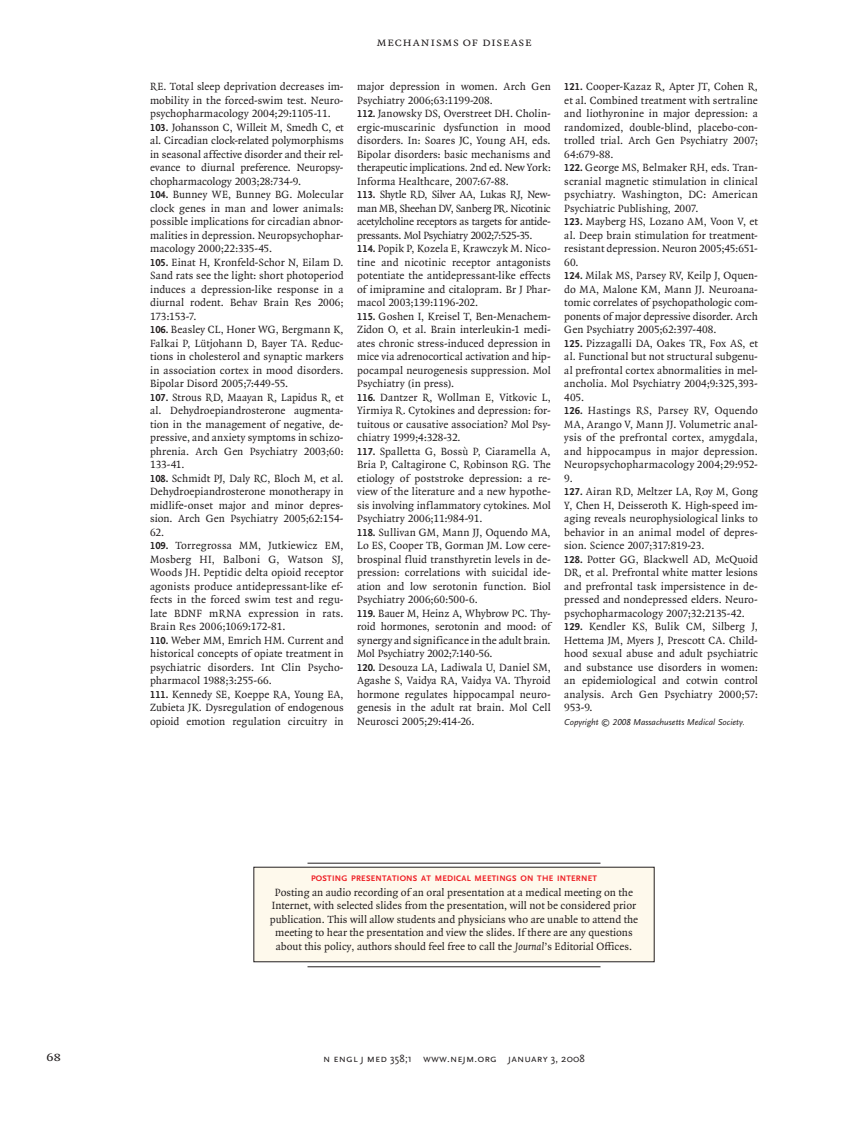
<style>
.page{position:relative;width:851px;height:1134px;background:#fff}
.page>*{position:absolute;margin:0;border:0;box-sizing:border-box;transform-origin:0 0}
.t1{font:14.25px "OTNEJM Quadraat Cap";color:#231f20}
.t2{font:12.75px "OTNEJM Quadraat Small Cap";letter-spacing:.04em;color:#231f20}
.t3{font:11.25px/13.5px "OTNEJM Quadraat";letter-spacing:.005em;color:#231f20}
.t4{font:10.8px "OTNEJM Scala Sans LF Cap";letter-spacing:.01em;color:#231f20}
.t5{font:700 10.5px "OTNEJM Scala Sans LF";color:#231f20}
.t6{font:italic 9px "OTNEJM Scala Sans LF";color:#231f20}
.t7{font:700 8.4px "OTNEJM Scala Sans LF Cap";letter-spacing:.03em;color:#ee1d23}
.s1{font-family:"OTNEJM Scala Sans LF";font-weight:700;font-size:10.5px}
.s2{font-style:italic}
.s3{font-family:"OTNEJM Scala Sans OSF"}
</style>
<div class="page">
<div style="left:254px;top:867px;width:400px;height:95px;background:#fef9ec"></div>
<hr style="left:307px;top:863px;width:293px;height:1px;background:#231f20">
<hr style="left:307px;top:967px;width:293px;height:1px;background:#231f20">
<p class="t2" style="left:376px;top:35px;width:157px">mechanisms of disease</p>
<p class="t3" style="left:150px;top:80px;width:195px">RE. Total sleep deprivation decreases im&shy;mobility in the forced-swim test. Neuro&shy;psychopharmacology 2004;29:1105-11.<br><span class="s1">103.</span> Johansson C, Willeit M, Smedh C, et al. Circadian clock-related polymorphisms in seasonal affective disorder and their rel&shy;evance to diurnal preference. Neuropsy&shy;chopharmacology 2003;28:734-9.<br><span class="s1">104.</span> Bunney WE, Bunney BG. Molecular clock genes in man and lower animals: possible implications for circadian abnor&shy;malities in depression. Neuropsychophar&shy;macology 2000;22:335-45.<br><span class="s1">105.</span> Einat H, Kronfeld-Schor N, Eilam D.<br>Sand rats see the light: short photoperiod induces a depression-like response in a diurnal rodent. Behav Brain Res 2006; 173:153-7.<br><span class="s1">106.</span> Beasley CL, Honer WG, Bergmann K, Falkai P, Lütjohann D, Bayer TA. Reduc&shy;tions in cholesterol and synaptic markers in association cortex in mood disorders.<br>Bipolar Disord 2005;7:449-55.<br><span class="s1">107.</span> Strous RD, Maayan R, Lapidus R, et al. Dehydroepiandrosterone augmenta&shy;tion in the management of negative, de&shy;pressive, and anxiety symptoms in schizo&shy;phrenia. Arch Gen Psychiatry 2003;60:<br>133-41.<br><span class="s1">108.</span> Schmidt PJ, Daly RC, Bloch M, et al.<br>Dehydroepiandrosterone monotherapy in midlife-onset major and minor depres&shy;sion. Arch Gen Psychiatry 2005;62:154- 62.</p>
<p class="t3" style="left:150px;top:539px;width:195px;text-indent:25px">Torregrossa MM, Jutkiewicz EM, Mosberg HI, Balboni G, Watson SJ, Woods JH. Peptidic delta opioid receptor agonists produce antidepressant-like ef&shy;fects in the forced swim test and regu&shy;late BDNF mRNA expression in rats.<br>Brain Res 2006;1069:172-81.<br><span class="s1">110.</span> Weber MM, Emrich HM. Current and historical concepts of opiate treatment in psychiatric disorders. Int Clin Psycho&shy;pharmacol 1988;3:255-66.<br><span class="s1">111.</span> Kennedy SE, Koeppe RA, Young EA, Zubieta JK. Dysregulation of endogenous opioid emotion regulation circuitry in</p>
<p class="t5" style="left:150px;top:540px;width:20px">109.</p>
<p class="t3" style="left:357px;top:80px;width:195px">major depression in women. Arch Gen Psychiatry 2006;63:1199-208.<br><span class="s1">112.</span> Janowsky DS, Overstreet DH. Cholin&shy;ergic-muscarinic dysfunction in mood disorders. In: Soares JC, Young AH, eds.<br>Bipolar disorders: basic mechanisms and therapeutic implications. 2nd ed. New York:<br>Informa Healthcare, 2007:67-88.<br><span class="s1">113.</span> Shytle RD, Silver AA, Lukas RJ, New&shy;man MB, Sheehan DV, Sanberg PR. Nicotinic acetylcholine receptors as targets for antide&shy;pressants. Mol Psychiatry 2002;7:525-35.<br><span class="s1">114.</span> Popik P, Kozela E, Krawczyk M. Nico&shy;tine and nicotinic receptor antagonists potentiate the antidepressant-like effects of imipramine and citalopram. Br J Phar&shy;macol 2003;139:1196-202.<br><span class="s1">115.</span> Goshen I, Kreisel T, Ben-Menachem-Zidon O, et al. Brain interleukin-1 medi&shy;ates chronic stress-induced depression in mice via adrenocortical activation and hip&shy;pocampal neurogenesis suppression. Mol Psychiatry (in press).<br><span class="s1">116.</span> Dantzer R, Wollman E, Vitkovic L, Yirmiya R. Cytokines and depression: for&shy;tuitous or causative association? Mol Psy&shy;chiatry 1999;4:328-32.<br><span class="s1">117.</span> Spalletta G, Bossù P, Ciaramella A, Bria P, Caltagirone C, Robinson RG. The etiology of poststroke depression: a re&shy;view of the literature and a new hypothe&shy;sis involving inflammatory cytokines. Mol Psychiatry 2006;11:984-91.<br><span class="s1">118.</span> Sullivan GM, Mann JJ, Oquendo MA, Lo ES, Cooper TB, Gorman JM. Low cere&shy;brospinal fluid transthyretin levels in de&shy;pression: correlations with suicidal ide&shy;ation and low serotonin function. Biol Psychiatry 2006;60:500-6.<br><span class="s1">119.</span> Bauer M, Heinz A, Whybrow PC. Thy&shy;roid hormones, serotonin and mood: of synergy and significance in the adult brain.<br>Mol Psychiatry 2002;7:140-56.<br><span class="s1">120.</span> Desouza LA, Ladiwala U, Daniel SM, Agashe S, Vaidya RA, Vaidya VA. Thyroid hormone regulates hippocampal neuro&shy;genesis in the adult rat brain. Mol Cell Neurosci 2005;29:414-26.</p>
<p class="t3" style="left:564px;top:80px;width:195px"><span class="s1">121.</span> Cooper-Kazaz R, Apter JT, Cohen R, et al. Combined treatment with sertraline and liothyronine in major depression: a randomized, double-blind, placebo-con&shy;trolled trial. Arch Gen Psychiatry 2007; 64:679-88.<br><span class="s1">122.</span> George MS, Belmaker RH, eds. Tran&shy;scranial magnetic stimulation in clinical psychiatry. Washington, DC: American Psychiatric Publishing, 2007.<br><span class="s1">123.</span> Mayberg HS, Lozano AM, Voon V, et al. Deep brain stimulation for treatment&shy;resistant depression. Neuron 2005;45:651- 60.<br><span class="s1">124.</span> Milak MS, Parsey RV, Keilp J, Oquen&shy;do MA, Malone KM, Mann JJ. Neuroana&shy;tomic correlates of psychopathologic com&shy;ponents of major depressive disorder. Arch Gen Psychiatry 2005;62:397-408.<br><span class="s1">125.</span> Pizzagalli DA, Oakes TR, Fox AS, et al. Functional but not structural subgenu&shy;al prefrontal cortex abnormalities in mel&shy;ancholia. Mol Psychiatry 2004;9:325,393- 405.</p>
<p class="t3" style="left:564px;top:404px;width:195px;text-indent:24px">Hastings RS, Parsey RV, Oquendo MA, Arango V, Mann JJ. Volumetric anal&shy;ysis of the prefrontal cortex, amygdala, and hippocampus in major depression.<br>Neuropsychopharmacology 2004;29:952- 9.<br><span class="s1">127.</span> Airan RD, Meltzer LA, Roy M, Gong Y, Chen H, Deisseroth K. High-speed im&shy;aging reveals neurophysiological links to behavior in an animal model of depres&shy;sion. Science 2007;317:819-23.<br><span class="s1">128.</span> Potter GG, Blackwell AD, McQuoid DR, et al. Prefrontal white matter lesions and prefrontal task impersistence in de&shy;pressed and nondepressed elders. Neuro&shy;psychopharmacology 2007;32:2135-42.</p>
<p class="t3" style="left:564px;top:620px;width:195px;text-align:justify;text-indent:25px">Kendler KS, Bulik CM, Silberg J, Hettema JM, Myers J, Prescott CA. Child&shy;hood sexual abuse and adult psychiatric and substance use disorders in women: an epidemiological and cotwin control analysis. Arch Gen Psychiatry 2000;57:<br>953-9.</p>
<p class="t6" style="left:564px;top:717px;width:182px">Copyright © 2008 Massachusetts Medical Society.</p>
<p class="t5" style="left:564px;top:405px;width:20px">126.</p>
<p class="t5" style="left:564px;top:621px;width:20px">129.</p>
<p class="t7" style="left:311px;top:873px;width:287px">POSTING PRESENTATIONS AT MEDICAL MEETINGS ON THE INTERNET</p>
<p class="t3" style="left:270px;top:886px;width:370px;text-align:center">Posting an audio recording of an oral presentation at a medical meeting on the Internet, with selected slides from the presentation, will not be considered prior publication. This will allow students and physicians who are unable to attend the meeting to hear the presentation and view the slides. If there are any questions about this policy, authors should feel free to call the <span class="s2">Journal</span>’s Editorial Offices.</p>
<p class="t1" style="left:46px;top:1048px;width:16px">68</p>
<p class="t4" style="left:323px;top:1053px;width:263px">n engl j med <span class="s3">358;1</span> www.nejm.org january <span class="s3">3, 2008</span></p>
</div>
